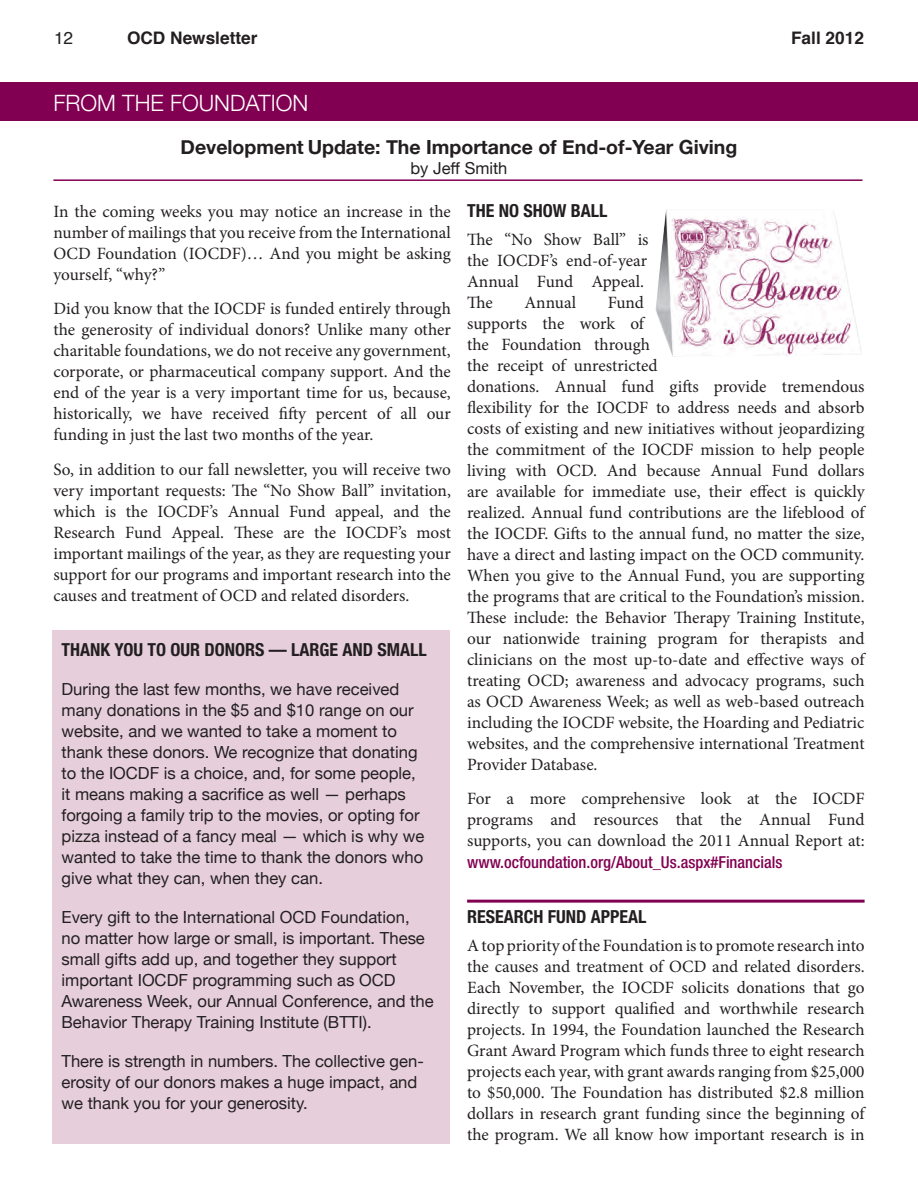
<style>
.page{position:relative;width:918px;height:1188px;background:#fff}
.page>*{position:absolute;margin:0;border:0;box-sizing:border-box;transform-origin:0 0}
.t1{font:300 22.5px "Helvetica Neue";color:#fff}
.Intro{font:700 19.5px "Helvetica Neue";color:#231f20}
.SUBHEAD_w__rule{font:700 condensed 18px "Helvetica Neue LT Std";color:#231f20}
.Body{font:17.25px/21px "Minion Pro";letter-spacing:-.005em;color:#231f20;text-align:justify}
.t2{font:700 17.25px "Helvetica";color:#231f20}
.t3{font:17.25px "Helvetica";color:#231f20}
.t4{font:16.65px/21px "Helvetica Neue";color:#231f20}
.Body-2{font:500 condensed 16.5px "Helvetica Neue";color:#820052}
.Intro-2{font:16.5px "Helvetica Neue";color:#231f20}
</style>
<div class="page">
<div style="left:0;top:82px;width:918px;height:39px;background:#820052"></div>
<hr style="left:467px;top:900px;width:398px;height:3px;background:#820052">
<hr style="left:53px;top:179px;width:810px;height:2px;background:#820052">
<div style="left:52px;top:631px;width:398px;height:513px;background:#e6cfdb"></div>
<img style="left:655px;top:210px;width:207px;height:142px">
<img style="left:669px;top:215px;width:186px;height:142px">
<p class="t3" style="left:54px;top:25px;width:21px">12</p>
<p class="t2" style="left:127px;top:24px;width:132px">OCD Newsletter</p>
<p class="t2" style="left:791px;top:24px;width:74px">Fall 2012</p>
<p class="t1" style="left:53px;top:85px;width:256px">FROM THE FOUNDATION</p>
<p class="Intro" style="left:181px;top:129px;width:558px">Development Update: The Importance of End-of-Year Giving</p>
<p class="Intro-2" style="left:411px;top:154px;width:98px">by Jeff Smith</p>
<p class="Body" style="left:53px;top:201px;width:399px">In the coming weeks you may notice an increase in the number of mailings that you receive from the International OCD Foundation (IOCDF)… And you might be asking yourself, “why?”</p>
<p class="Body" style="left:53px;top:299px;width:399px">Did you know that the IOCDF is funded entirely through the generosity of individual donors? Unlike many other charitable foundations, we do not receive any government, corporate, or pharmaceutical company support. And the end of the year is a very important time for us, because, historically, we have received fifty percent of all our funding in just the last two months of the year.</p>
<p class="Body" style="left:53px;top:459px;width:399px">So, in addition to our fall newsletter, you will receive two very important requests: The “No Show Ball” invitation, which is the IOCDF’s Annual Fund appeal, and the Research Fund Appeal. These are the IOCDF’s most important mailings of the year, as they are requesting your support for our programs and important research into the causes and treatment of OCD and related disorders.</p>
<p class="SUBHEAD_w__rule" style="left:62px;top:638px;width:367px">THANK YOU TO OUR DONORS — LARGE AND SMALL</p>
<p class="t4" style="left:62px;top:677px;width:364px">During the last few months, we have received many donations in the $5 and $10 range on our website, and we wanted to take a moment to thank these donors. We recognize that donating to the IOCDF is a choice, and, for some people, it means making a sacrifice as well — perhaps forgoing a family trip to the movies, or opting for pizza instead of a fancy meal — which is why we wanted to take the time to thank the donors who give what they can, when they can.</p>
<p class="t4" style="left:62px;top:905px;width:374px">Every gift to the International OCD Foundation,<br>no matter how large or small, is important. These small gifts add up, and together they support important IOCDF programming such as OCD Awareness Week, our Annual Conference, and the Behavior Therapy Training Institute (BTTI).</p>
<p class="t4" style="left:62px;top:1049px;width:364px">There is strength in numbers. The collective gen&shy;erosity of our donors makes a huge impact, and we thank you for your generosity.</p>
<p class="SUBHEAD_w__rule" style="left:467px;top:200px;width:142px">THE NO SHOW BALL</p>
<p class="Body" style="left:467px;top:229px;width:183px;text-align:left">The “No Show Ball” is the IOCDF’s end-of-year<br>Annual Fund Appeal.<br>The</p>
<p class="Body" style="left:467px;top:292px;width:399px;text-align:left;text-indent:141px">Fund<br>supports the work of<br>the Foundation through<br>the receipt of unrestricted<br>donations. Annual fund gifts provide tremendous flexibility for the IOCDF to address needs and absorb costs of existing and new initiatives without jeopardizing the commitment of the IOCDF mission to help people living with OCD. And because Annual Fund dollars are available for immediate use, their effect is quickly realized. Annual fund contributions are the lifeblood of the IOCDF. Gifts to the annual fund, no matter the size, have a direct and lasting impact on the OCD community.<br>When you give to the Annual Fund, you are supporting the programs that are critical to the Foundation’s mission.<br>These include: the Behavior Therapy Training Institute, our nationwide training program for therapists and clinicians on the most up-to-date and effective ways of treating OCD; awareness and advocacy programs, such as OCD Awareness Week; as well as web-based outreach including the IOCDF website, the Hoarding and Pediatric websites, and the comprehensive international Treatment Provider Database.</p>
<p class="Body" style="left:467px;top:788px;width:399px">For a more comprehensive look at the IOCDF programs and resources that the Annual Fund supports, you can download the 2011 Annual Report at:</p>
<p class="Body-2" style="left:467px;top:852px;width:317px">www.ocfoundation.org/About_Us.aspx#Financials</p>
<p class="SUBHEAD_w__rule" style="left:467px;top:906px;width:181px">RESEARCH FUND APPEAL</p>
<p class="Body" style="left:467px;top:935px;width:399px">A top priority of the Foundation is to promote research into the causes and treatment of OCD and related disorders.<br>Each November, the IOCDF solicits donations that go directly to support qualified and worthwhile research projects. In 1994, the Foundation launched the Research Grant Award Program which funds three to eight research projects each year, with grant awards ranging from $25,000 to $50,000. The Foundation has distributed $2.8 million dollars in research grant funding since the beginning of the program. We all know how important research is in</p>
<p class="Body" style="left:524px;top:292px;width:53px">Annual</p>
</div>
